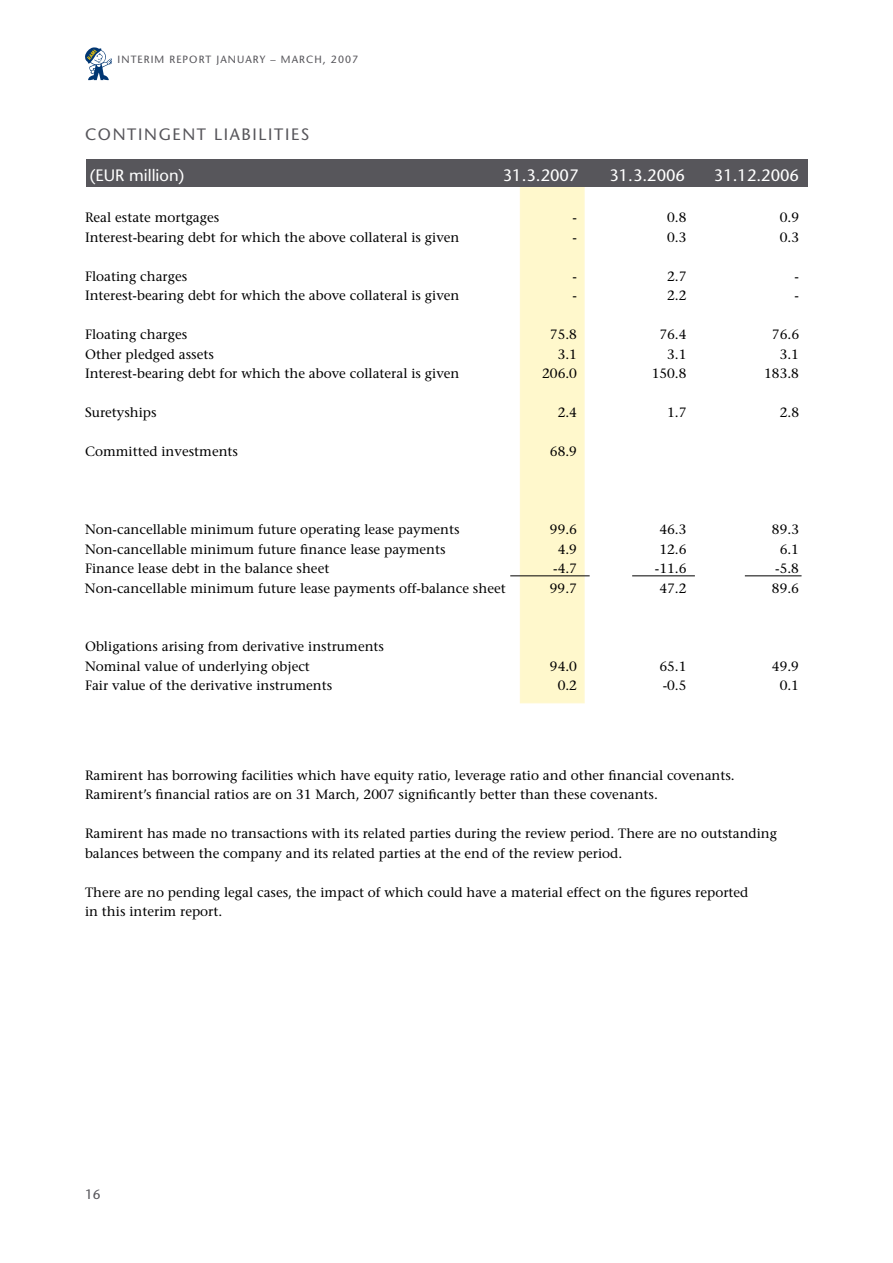
<style>
.page{position:relative;width:893px;height:1263px;background:#fff}
.page>*{position:absolute;margin:0;border:0;box-sizing:border-box;transform-origin:0 0}
.t1{font:500 16.5px "Stone Sans Std";color:#fff}
.t2{font:500 16.5px "Stone Sans Std";letter-spacing:.1em;color:#57565b}
.t3{font:500 13.5px/19.5px "Stone Serif Std";color:#000}
.t4{font:500 13.5px "Stone Sans Std";color:#57565b}
.t5{font:500 10.5px "Stone Sans Std";letter-spacing:.1em;color:#57565b}
</style>
<div class="page">
<svg style="left:85px;top:47px;width:27px;height:33px"></svg>
<div style="left:521px;top:186px;width:63px;height:517px;background:#fff8cc"></div>
<div style="left:520px;top:186px;width:65px;height:517px;border:2px solid #fff8cf"></div>
<div style="left:86px;top:160px;width:721px;height:27px;background:#57565b"></div>
<hr style="left:510px;top:575px;width:291px;height:1px;background:#000">
<div style="left:590px;top:548px;width:41px;height:56px;background:#fff"></div>
<div style="left:696px;top:548px;width:48px;height:57px;background:#fff"></div>
<p class="t5" style="left:118px;top:53px;width:242px">INTERIM REPORT JANUARY – MARCH, 2007</p>
<p class="t2" style="left:85px;top:124px;width:226px">CONTINGENT LIABILITIES</p>
<p class="t1" style="left:90px;top:166px;width:96px">(EUR million)</p>
<p class="t1" style="left:503px;top:166px;width:77px">31.3.2007</p>
<p class="t1" style="left:609px;top:166px;width:77px">31.3.2006</p>
<p class="t1" style="left:714px;top:166px;width:87px">31.12.2006</p>
<p class="t3" style="left:85px;top:208px;width:136px">Real estate mortgages</p>
<p class="t3" style="left:573px;top:208px;width:6px">-</p>
<p class="t3" style="left:667px;top:208px;width:21px">0.8</p>
<p class="t3" style="left:780px;top:208px;width:21px">0.9</p>
<p class="t3" style="left:85px;top:227px;width:376px">Interest-bearing debt for which the above collateral is given</p>
<p class="t3" style="left:573px;top:227px;width:6px">-</p>
<p class="t3" style="left:667px;top:227px;width:21px">0.3</p>
<p class="t3" style="left:780px;top:227px;width:21px">0.3</p>
<p class="t3" style="left:85px;top:266px;width:104px">Floating charges</p>
<p class="t3" style="left:573px;top:266px;width:6px">-</p>
<p class="t3" style="left:667px;top:266px;width:21px">2.7</p>
<p class="t3" style="left:795px;top:266px;width:6px">-</p>
<p class="t3" style="left:85px;top:286px;width:376px">Interest-bearing debt for which the above collateral is given</p>
<p class="t3" style="left:573px;top:286px;width:6px">-</p>
<p class="t3" style="left:667px;top:286px;width:21px">2.2</p>
<p class="t3" style="left:795px;top:286px;width:6px">-</p>
<p class="t3" style="left:85px;top:325px;width:104px">Floating charges</p>
<p class="t3" style="left:550px;top:325px;width:29px">75.8</p>
<p class="t3" style="left:659px;top:325px;width:29px">76.4</p>
<p class="t3" style="left:772px;top:325px;width:29px">76.6</p>
<p class="t3" style="left:85px;top:344px;width:130px">Other pledged assets</p>
<p class="t3" style="left:558px;top:344px;width:21px">3.1</p>
<p class="t3" style="left:667px;top:344px;width:21px">3.1</p>
<p class="t3" style="left:780px;top:344px;width:21px">3.1</p>
<p class="t3" style="left:85px;top:364px;width:376px">Interest-bearing debt for which the above collateral is given</p>
<p class="t3" style="left:542px;top:364px;width:36px">206.0</p>
<p class="t3" style="left:652px;top:364px;width:36px">150.8</p>
<p class="t3" style="left:764px;top:364px;width:36px">183.8</p>
<p class="t3" style="left:85px;top:403px;width:73px">Suretyships</p>
<p class="t3" style="left:558px;top:403px;width:21px">2.4</p>
<p class="t3" style="left:667px;top:403px;width:21px">1.7</p>
<p class="t3" style="left:780px;top:403px;width:21px">2.8</p>
<p class="t3" style="left:85px;top:442px;width:155px">Committed investments</p>
<p class="t3" style="left:550px;top:442px;width:29px">68.9</p>
<p class="t3" style="left:85px;top:520px;width:376px">Non-cancellable minimum future operating lease payments</p>
<p class="t3" style="left:550px;top:520px;width:29px">99.6</p>
<p class="t3" style="left:659px;top:520px;width:29px">46.3</p>
<p class="t3" style="left:772px;top:520px;width:29px">89.3</p>
<p class="t3" style="left:85px;top:539px;width:362px">Non-cancellable minimum future finance lease payments</p>
<p class="t3" style="left:558px;top:539px;width:21px">4.9</p>
<p class="t3" style="left:659px;top:539px;width:29px">12.6</p>
<p class="t3" style="left:780px;top:539px;width:21px">6.1</p>
<p class="t3" style="left:85px;top:559px;width:246px">Finance lease debt in the balance sheet</p>
<p class="t3" style="left:553px;top:559px;width:25px">-4.7</p>
<p class="t3" style="left:655px;top:559px;width:33px">-11.6</p>
<p class="t3" style="left:775px;top:559px;width:25px">-5.8</p>
<p class="t3" style="left:85px;top:578px;width:422px">Non-cancellable minimum future lease payments off-balance sheet</p>
<p class="t3" style="left:550px;top:578px;width:29px">99.7</p>
<p class="t3" style="left:659px;top:578px;width:29px">47.2</p>
<p class="t3" style="left:772px;top:578px;width:29px">89.6</p>
<p class="t3" style="left:85px;top:637px;width:301px">Obligations arising from derivative instruments<br>Nominal value of underlying object</p>
<p class="t3" style="left:550px;top:656px;width:29px">94.0</p>
<p class="t3" style="left:659px;top:656px;width:29px">65.1</p>
<p class="t3" style="left:772px;top:656px;width:29px">49.9</p>
<p class="t3" style="left:85px;top:676px;width:249px">Fair value of the derivative instruments</p>
<p class="t3" style="left:558px;top:676px;width:21px">0.2</p>
<p class="t3" style="left:663px;top:676px;width:25px">-0.5</p>
<p class="t3" style="left:780px;top:676px;width:21px">0.1</p>
<p class="t3" style="left:85px;top:765px;width:651px">Ramirent has borrowing facilities which have equity ratio, leverage ratio and other financial covenants.<br>Ramirent’s financial ratios are on 31 March, 2007 significantly better than these covenants.</p>
<p class="t3" style="left:85px;top:824px;width:693px">Ramirent has made no transactions with its related parties during the review period. There are no outstanding balances between the company and its related parties at the end of the review period.</p>
<p class="t3" style="left:85px;top:882px;width:665px">There are no pending legal cases, the impact of which could have a material effect on the figures reported in this interim report.</p>
<p class="t4" style="left:85px;top:1186px;width:17px">16</p>
</div>
